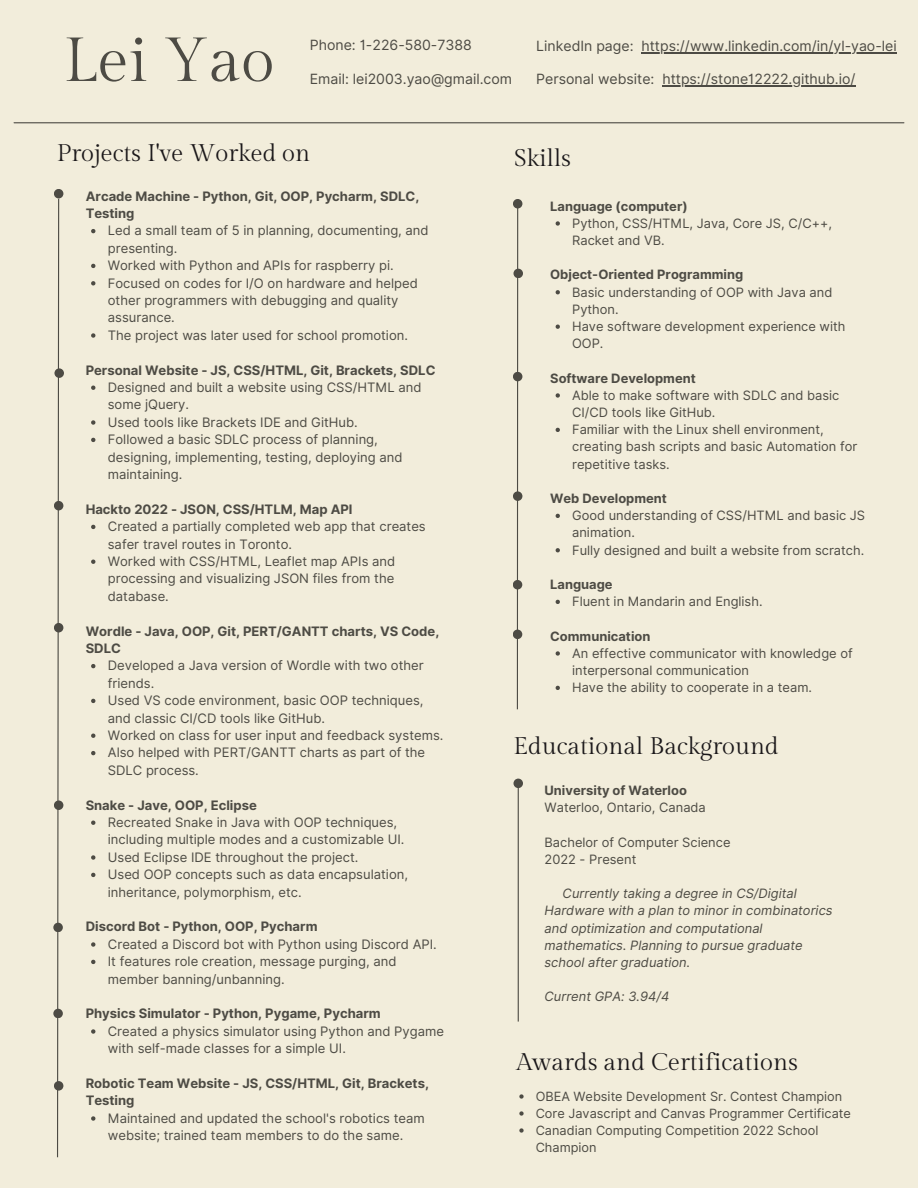
<style>
.page{position:relative;width:918px;height:1188px;background:#f2eddb}
.page>*{position:absolute;margin:0;border:0;box-sizing:border-box;transform-origin:0 0}
.t1{font:62.1px "Gilda Display";color:#4d4b44}
.t2{font:24px "Gilda Display";color:#1b181a}
.t3{font:14.1px "Inter";color:#4d4b44}
.t4{font:13.05px/17.4px "Inter";color:#4d4b44}
.t5{font:700 13.05px/17.4px "Inter";color:#4d4b44}
.t6{font:12.9px/17.2px "Inter";color:#4d4b44}
.t7{font:italic 12.9px/17.2px "Inter";color:#4d4b44}
.t8{font:700 12.9px "Inter";color:#4d4b44}
.t9{font:12.75px/17px "Inter";color:#4d4b44}
</style>
<div class="page">
<hr style="left:14px;top:122px;width:890px;height:1px;background:#4d4b44">
<hr style="left:517px;top:208px;width:1px;height:501px;background:#4d4b44">
<div style="left:513px;top:199px;width:9px;height:9px;background:#4d4b44;border-radius:50%"></div>
<div style="left:513px;top:269px;width:10px;height:9px;background:#4d4b44;border-radius:50%"></div>
<div style="left:513px;top:372px;width:9px;height:9px;background:#4d4b44;border-radius:50%"></div>
<div style="left:513px;top:491px;width:9px;height:10px;background:#4d4b44;border-radius:50%"></div>
<svg style="left:556px;top:221px;width:4px;height:5px"></svg>
<svg style="left:556px;top:290px;width:4px;height:4px"></svg>
<svg style="left:556px;top:325px;width:4px;height:4px"></svg>
<svg style="left:556px;top:393px;width:4px;height:5px"></svg>
<svg style="left:556px;top:428px;width:4px;height:4px"></svg>
<svg style="left:556px;top:514px;width:4px;height:4px"></svg>
<svg style="left:556px;top:548px;width:4px;height:4px"></svg>
<svg style="left:556px;top:600px;width:4px;height:4px"></svg>
<svg style="left:556px;top:651px;width:4px;height:5px"></svg>
<svg style="left:556px;top:686px;width:4px;height:4px"></svg>
<hr style="left:642px;top:52px;width:255px;height:2px;background:#4d4b44">
<hr style="left:662px;top:85px;width:194px;height:1px;background:#4d4b44">
<svg style="left:91px;top:229px;width:4px;height:4px"></svg>
<svg style="left:91px;top:264px;width:4px;height:4px"></svg>
<svg style="left:91px;top:281px;width:4px;height:4px"></svg>
<svg style="left:91px;top:333px;width:4px;height:5px"></svg>
<svg style="left:91px;top:386px;width:4px;height:4px"></svg>
<svg style="left:91px;top:420px;width:4px;height:5px"></svg>
<svg style="left:91px;top:438px;width:4px;height:4px"></svg>
<svg style="left:91px;top:525px;width:4px;height:4px"></svg>
<svg style="left:91px;top:560px;width:4px;height:4px"></svg>
<svg style="left:91px;top:664px;width:4px;height:4px"></svg>
<svg style="left:91px;top:699px;width:4px;height:4px"></svg>
<svg style="left:91px;top:734px;width:4px;height:4px"></svg>
<svg style="left:91px;top:751px;width:4px;height:4px"></svg>
<svg style="left:91px;top:821px;width:4px;height:4px"></svg>
<svg style="left:91px;top:855px;width:4px;height:5px"></svg>
<svg style="left:91px;top:873px;width:4px;height:4px"></svg>
<svg style="left:91px;top:942px;width:4px;height:5px"></svg>
<svg style="left:91px;top:960px;width:4px;height:4px"></svg>
<svg style="left:91px;top:1029px;width:4px;height:5px"></svg>
<svg style="left:91px;top:1116px;width:4px;height:5px"></svg>
<div style="left:513px;top:580px;width:9px;height:9px;background:#4d4b44;border-radius:50%"></div>
<hr style="left:518px;top:788px;width:1px;height:234px;background:#4d4b44">
<div style="left:513px;top:779px;width:10px;height:9px;background:#4d4b44;border-radius:50%"></div>
<svg style="left:56px;top:198px;width:4px;height:960px"></svg>
<div style="left:54px;top:189px;width:9px;height:9px;background:#4d4b44;border-radius:50%"></div>
<div style="left:54px;top:368px;width:10px;height:10px;background:#4d4b44;border-radius:50%"></div>
<div style="left:54px;top:501px;width:9px;height:9px;background:#4d4b44;border-radius:50%"></div>
<div style="left:54px;top:623px;width:9px;height:9px;background:#4d4b44;border-radius:50%"></div>
<div style="left:54px;top:800px;width:9px;height:10px;background:#4d4b44;border-radius:50%"></div>
<div style="left:53px;top:1009px;width:10px;height:9px;background:#4d4b44;border-radius:50%"></div>
<div style="left:54px;top:1081px;width:9px;height:10px;background:#4d4b44;border-radius:50%"></div>
<svg style="left:519px;top:1094px;width:5px;height:5px"></svg>
<svg style="left:519px;top:1111px;width:5px;height:5px"></svg>
<svg style="left:519px;top:1128px;width:5px;height:5px"></svg>
<div style="left:53px;top:923px;width:10px;height:9px;background:#4d4b44;border-radius:50%"></div>
<div style="left:513px;top:630px;width:9px;height:9px;background:#4d4b44;border-radius:50%"></div>
<h1 class="t1" style="left:63px;top:26px;width:212px">Lei Yao</h1>
<p class="t3" style="left:310px;top:37px;width:164px">Phone: 1-226-580-7388</p>
<p class="t3" style="left:310px;top:70px;width:204px">Email: lei2003.yao@gmail.com</p>
<p class="t3" style="left:536px;top:38px;width:362px">LinkedIn page: https://www.linkedin.com/in/yl-yao-lei</p>
<p class="t3" style="left:536px;top:70px;width:321px">Personal website: https://stone12222.github.io/</p>
<h2 class="t2" style="left:57px;top:140px;width:255px">Projects I've Worked on</h2>
<p class="t5" style="left:86px;top:187px;width:335px">Arcade Machine - Python, Git, OOP, Pycharm, SDLC,<br>Testing</p>
<p class="t4" style="left:108px;top:222px;width:322px">Led a small team of 5 in planning, documenting, and presenting.<br>Worked with Python and APIs for raspberry pi.<br>Focused on codes for I/O on hardware and helped other programmers with debugging and quality assurance.<br>The project was later used for school promotion.</p>
<p class="t4" style="left:108px;top:379px;width:315px">Designed and built a website using CSS/HTML and some jQuery.<br>Used tools like Brackets IDE and GitHub.<br>Followed a basic SDLC process of planning, designing, implementing, testing, deploying and maintaining.</p>
<p class="t4" style="left:108px;top:518px;width:319px">Created a partially completed web app that creates safer travel routes in Toronto.<br>Worked with CSS/HTML, Leaflet map APIs and processing and visualizing JSON files from the database.</p>
<p class="t5" style="left:86px;top:361px;width:351px">Personal Website - JS, CSS/HTML, Git, Brackets, SDLC</p>
<p class="t5" style="left:86px;top:500px;width:268px">Hackto 2022 - JSON, CSS/HTLM, Map API</p>
<p class="t5" style="left:86px;top:622px;width:355px">Wordle - Java, OOP, Git, PERT/GANTT charts, VS Code,<br>SDLC</p>
<p class="t4" style="left:108px;top:657px;width:337px">Developed a Java version of Wordle with two other friends.<br>Used VS code environment, basic OOP techniques, and classic CI/CD tools like GitHub.<br>Worked on class for user input and feedback systems.<br>Also helped with PERT/GANTT charts as part of the SDLC process.</p>
<p class="t4" style="left:108px;top:814px;width:302px">Recreated Snake in Java with OOP techniques, including multiple modes and a customizable UI.<br>Used Eclipse IDE throughout the project.<br>Used OOP concepts such as data encapsulation, inheritance, polymorphism, etc.</p>
<p class="t4" style="left:108px;top:935px;width:331px">Created a Discord bot with Python using Discord API.<br>It features role creation, message purging, and member banning/unbanning.</p>
<p class="t4" style="left:108px;top:1022px;width:338px">Created a physics simulator using Python and Pygame with self-made classes for a simple UI.</p>
<p class="t5" style="left:86px;top:796px;width:173px">Snake - Jave, OOP, Eclipse</p>
<p class="t5" style="left:86px;top:918px;width:234px">Discord Bot - Python, OOP, Pycharm</p>
<p class="t5" style="left:86px;top:1005px;width:297px">Physics Simulator - Python, Pygame, Pycharm</p>
<p class="t5" style="left:86px;top:1075px;width:345px">Robotic Team Website - JS, CSS/HTML, Git, Brackets,<br>Testing</p>
<p class="t4" style="left:108px;top:1109px;width:319px">Maintained and updated the school's robotics team website; trained team members to do the same.</p>
<h2 class="t2" style="left:514px;top:144px;width:59px">Skills</h2>
<p class="t8" style="left:550px;top:198px;width:139px">Language (computer)</p>
<p class="t6" style="left:572px;top:214px;width:261px">Python, CSS/HTML, Java, Core JS, C/C++,<br>Racket and VB.</p>
<p class="t8" style="left:550px;top:267px;width:195px">Object-Oriented Programming</p>
<p class="t6" style="left:572px;top:283px;width:275px">Basic understanding of OOP with Java and<br>Python.<br>Have software development experience with<br>OOP.</p>
<p class="t8" style="left:550px;top:370px;width:147px">Software Development</p>
<p class="t6" style="left:572px;top:386px;width:287px">Able to make software with SDLC and basic CI/CD tools like GitHub.<br>Familiar with the Linux shell environment, creating bash scripts and basic Automation for repetitive tasks.</p>
<p class="t6" style="left:572px;top:507px;width:294px">Good understanding of CSS/HTML and basic JS animation.<br>Fully designed and built a website from scratch.</p>
<p class="t6" style="left:572px;top:593px;width:192px">Fluent in Mandarin and English.</p>
<p class="t6" style="left:572px;top:644px;width:282px">An effective communicator with knowledge of interpersonal communication<br>Have the ability to cooperate in a team.</p>
<p class="t8" style="left:550px;top:491px;width:118px">Web Development</p>
<p class="t8" style="left:550px;top:577px;width:64px">Language</p>
<p class="t8" style="left:550px;top:628px;width:102px">Communication</p>
<h2 class="t2" style="left:513px;top:733px;width:267px">Educational Background</h2>
<p class="t8" style="left:545px;top:783px;width:144px">University of Waterloo</p>
<p class="t6" style="left:545px;top:799px;width:163px">Waterloo, Ontario, Canada</p>
<p class="t6" style="left:545px;top:833px;width:187px">Bachelor of Computer Science<br>2022 - Present</p>
<p class="t7" style="left:545px;top:885px;width:290px;text-indent:18px">Currently taking a degree in CS/Digital Hardware with a plan to minor in combinatorics and optimization and computational mathematics. Planning to pursue graduate school after graduation.</p>
<p class="t7" style="left:545px;top:988px;width:126px">Current GPA: 3.94/4</p>
<h2 class="t2" style="left:517px;top:1048px;width:283px">Awards and Certifications</h2>
<p class="t9" style="left:536px;top:1088px;width:317px">OBEA Website Development Sr. Contest Champion Core Javascript and Canvas Programmer Certificate Canadian Computing Competition 2022 School Champion</p>
</div>
